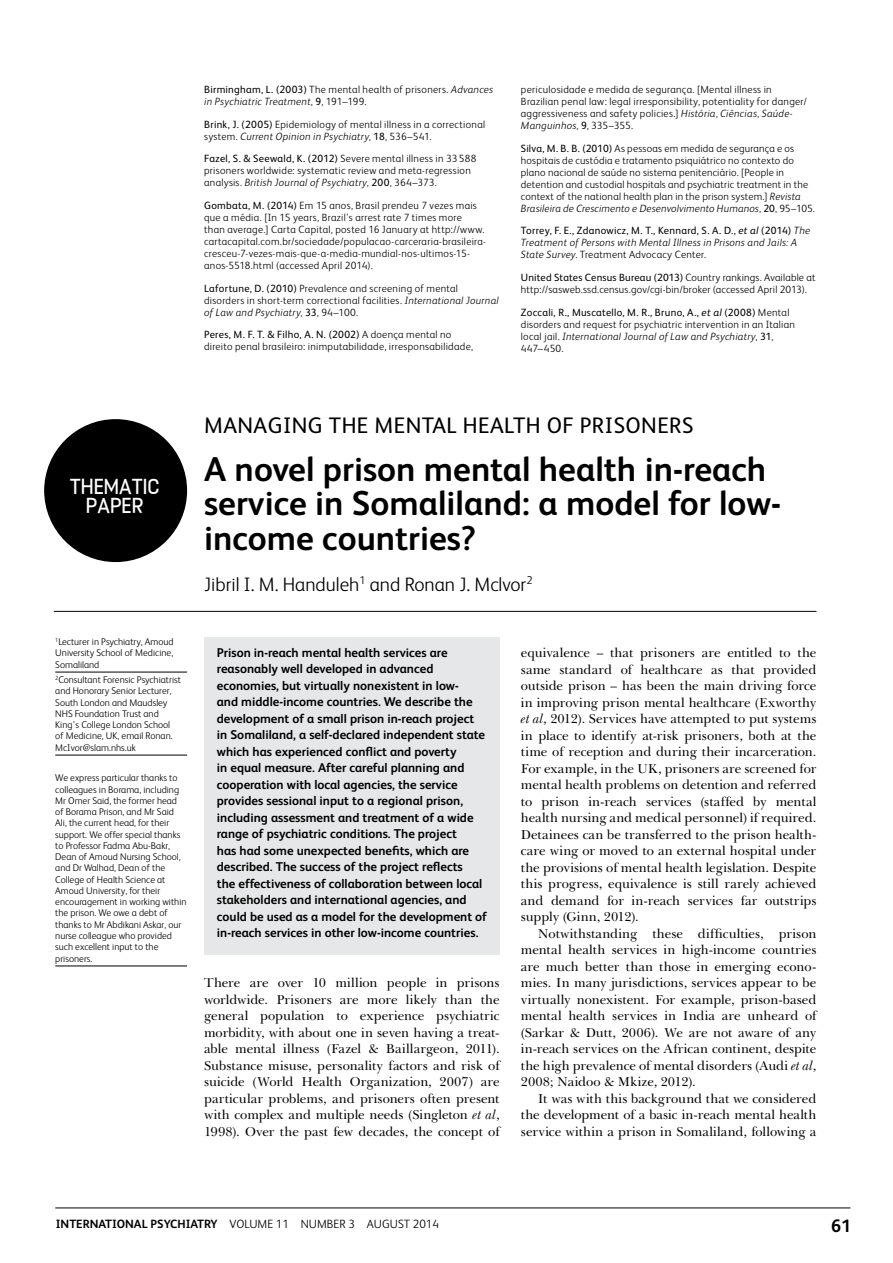
<style>
.page{position:relative;width:893px;height:1263px;background:#fff}
.page>*{position:absolute;margin:0;border:0;box-sizing:border-box;transform-origin:0 0}
.t1{font:700 34.5px/34.5px "FS Albert";color:#000}
.t2{font:24.3px/19.5px "FS Dillonv 1.01";color:#fff;text-align:center}
.t3{font:22.5px "FS Albert";letter-spacing:.02em;color:#000}
.t4{font:300 19.5px "FS Albert";color:#000}
.t5{font:700 18px "FS Albert";color:#000}
.t6{font:13.2px/16.5px "Baskerville BT";letter-spacing:-.005em;color:#000;text-align:justify}
.t7{font:700 12.75px/16.5px "FS Albert";color:#000}
.t8{font:300 12px "FS Albert";color:#000}
.t9{font:300 10.5px/12px "FS Albert";letter-spacing:.025em;color:#000}
.t10{font:italic 300 10.5px/12px "FS Albert";letter-spacing:.02em;color:#000}
.t11{font:300 9.75px/11.2px "FS Albert";color:#000}
.s1{font-weight:400}
.s2{font-style:italic}
.s3{font-weight:400;font-style:normal}
.s4{font-style:normal}
.s5{font-weight:400;font-style:italic}
.s6{font-weight:700}
</style>
<div class="page">
<hr style="left:55px;top:1208px;width:795px;height:1px;background:#000">
<div style="left:204px;top:638px;width:296px;height:317px;background:#e6e7e8"></div>
<hr style="left:55px;top:672px;width:132px;height:1px;background:#000">
<hr style="left:55px;top:755px;width:132px;height:1px;background:#000">
<div style="left:44px;top:419px;width:143px;height:143px;background:#000;border-radius:50%"></div>
<hr style="left:54px;top:611px;width:762px;height:1px;background:#000">
<hr style="left:55px;top:966px;width:132px;height:1px;background:#000">
<p class="t9" style="left:204px;top:83px;width:290px"><span class="s1">Birmingham, L. (2003)</span> The mental health of prisoners. <span class="s2">Advances in Psychiatric Treatment</span>, <span class="s1">9</span>, 191–199.</p>
<p class="t9" style="left:204px;top:118px;width:283px"><span class="s1">Brink, J. (2005)</span> Epidemiology of mental illness in a correctional system. <span class="s2">Current Opinion in Psychiatry</span>, <span class="s1">18</span>, 536–541.</p>
<p class="t9" style="left:204px;top:152px;width:274px"><span class="s1">Fazel, S. &amp; Seewald, K. (2012)</span> Severe mental illness in 33 588 prisoners worldwide: systematic review and meta-regression analysis. <span class="s2">British Journal of Psychiatry</span>, <span class="s1">200</span>, 364–373.</p>
<p class="t9" style="left:204px;top:199px;width:283px"><span class="s1">Gombata, M. (2014)</span> Em 15 anos, Brasil prendeu 7 vezes mais que a média. [In 15 years, Brazil’s arrest rate 7 times more<br>than average.] Carta Capital, posted 16 January at http://www. cartacapital.com.br/sociedade/populacao-carceraria-brasileira&shy;cresceu-7-vezes-mais-que-a-media-mundial-nos-ultimos-15- anos-5518.html (accessed April 2014).</p>
<p class="t9" style="left:204px;top:282px;width:296px"><span class="s1">Lafortune, D. (2010)</span> Prevalence and screening of mental disorders in short-term correctional facilities. <span class="s2">International Journal of Law and Psychiatry</span>, <span class="s1">33</span>, 94–100.</p>
<p class="t9" style="left:204px;top:328px;width:270px"><span class="s1">Peres, M. F. T. &amp; Filho, A. N. (2002)</span> A doença mental no direito penal brasileiro: inimputabilidade, irresponsabilidade,</p>
<p class="t9" style="left:521px;top:83px;width:288px">periculosidade e medida de segurança. [Mental illness in Brazilian penal law: legal irresponsibility, potentiality for danger/ aggressiveness and safety policies.] <span class="s2">História, Ciências, Saúde-Manguinhos</span>, <span class="s1">9</span>, 335–355.</p>
<p class="t9" style="left:521px;top:142px;width:296px"><span class="s1">Silva, M. B. B. (2010)</span> As pessoas em medida de segurança e os hospitais de custódia e tratamento psiquiátrico no contexto do plano nacional de saúde no sistema penitenciário. [People in detention and custodial hospitals and psychiatric treatment in the context of the national health plan in the prison system.] <span class="s2">Revista Brasileira de Crescimento e Desenvolvimento Humanos</span>, <span class="s1">20</span>, 95–105.</p>
<p class="t10" style="left:521px;top:224px;width:291px"><span class="s3">Torrey, F. E., Zdanowicz, M. T., Kennard, S. A. D.,</span> <span class="s1">et al</span> <span class="s3">(2014)</span> The<br>Treatment of Persons with Mental Illness in Prisons and Jails: A<br>State Survey<span class="s4">. Treatment Advocacy Center.</span></p>
<p class="t9" style="left:521px;top:271px;width:296px"><span class="s1">United States Census Bureau (2013)</span> Country rankings. Available at http://sasweb.ssd.census.gov/cgi-bin/broker (accessed April 2013).</p>
<p class="t9" style="left:521px;top:306px;width:276px"><span class="s1">Zoccali, R., Muscatello, M. R., Bruno, A.,</span> <span class="s5">et al</span> <span class="s1">(2008)</span> Mental disorders and request for psychiatric intervention in an Italian local jail. <span class="s2">International Journal of Law and Psychiatry</span>, <span class="s1">31</span>, 447–450.</p>
<h2 class="t2" style="left:70px;top:475px;width:91px">THEMATIC<br>PAPER</h2>
<h3 class="t3" style="left:204px;top:411px;width:491px">MANAGING THE MENTAL HEALTH OF PRISONERS</h3>
<h1 class="t1" style="left:204px;top:450px;width:578px">A novel prison mental health in-reach service in Somaliland: a model for low&shy;income countries?</h1>
<h3 class="t4" style="left:204px;top:571px;width:330px">Jibril I. M. Handuleh<sup>1</sup> and Ronan J. Mclvor<sup>2</sup></h3>
<p class="t11" style="left:55px;top:636px;width:120px;text-align:justify"><sup>1</sup>Lecturer in Psychiatry, Amoud University School of Medicine, Somaliland</p>
<p class="t11" style="left:55px;top:674px;width:127px"><sup>2</sup>Consultant Forensic Psychiatrist and Honorary Senior Lecturer,<br>South London and Maudsley<br>NHS Foundation Trust and<br>King’s College London School of Medicine, UK, email Ronan.<br>McIvor@slam.nhs.uk</p>
<p class="t11" style="left:55px;top:772px;width:133px">We express particular thanks to colleagues in Borama, including<br>Mr Omer Said, the former head of Borama Prison, and Mr Said<br>Ali, the current head, for their support. We offer special thanks to Professor Fadma Abu-Bakr,<br>Dean of Amoud Nursing School, and Dr Walhad, Dean of the<br>College of Health Science at<br>Amoud University, for their encouragement in working within the prison. We owe a debt of thanks to Mr Abdikani Askar, our nurse colleague who provided such excellent input to the prisoners.</p>
<p class="t7" style="left:217px;top:644px;width:272px">Prison in-reach mental health services are reasonably well developed in advanced economies, but virtually nonexistent in low-<br>and middle-income countries. We describe the development of a small prison in-reach project in Somaliland, a self-declared independent state which has experienced conflict and poverty<br>in equal measure. After careful planning and cooperation with local agencies, the service provides sessional input to a regional prison, including assessment and treatment of a wide range of psychiatric conditions. The project<br>has had some unexpected benefits, which are described. The success of the project reflects<br>the effectiveness of collaboration between local stakeholders and international agencies, and could be used as a model for the development of in-reach services in other low-income countries.</p>
<p class="t6" style="left:204px;top:974px;width:297px">There are over 10 million people in prisons worldwide. Prisoners are more likely than the general population to experience psychiatric morbidity, with about one in seven having a treat&shy;able mental illness (Fazel &amp; Baillargeon, 2011).<br>Substance misuse, personality factors and risk of suicide (World Health Organization, 2007) are particular problems, and prisoners often present with complex and multiple needs (Singleton <span class="s2">et al</span>, 1998). Over the past few decades, the concept of</p>
<p class="t6" style="left:521px;top:645px;width:297px">equivalence – that prisoners are entitled to the same standard of healthcare as that provided outside prison – has been the main driving force in improving prison mental healthcare (Exworthy <span class="s2">et al</span>, 2012). Services have attempted to put systems in place to identify at-risk prisoners, both at the time of reception and during their incarceration.<br>For example, in the UK, prisoners are screened for mental health problems on detention and referred to prison in-reach services (staffed by mental health nursing and medical personnel) if required.<br>Detainees can be transferred to the prison health&shy;care wing or moved to an external hospital under the provisions of mental health legislation. Despite this progress, equivalence is still rarely achieved and demand for in-reach services far outstrips supply (Ginn, 2012).</p>
<p class="t6" style="left:521px;top:925px;width:297px;text-indent:17px">Notwithstanding these difficulties, prison mental health services in high-income countries are much better than those in emerging econo&shy;mies. In many jurisdictions, services appear to be virtually nonexistent. For example, prison-based mental health services in India are unheard of (Sarkar &amp; Dutt, 2006). We are not aware of any in-reach services on the African continent, despite the high prevalence of mental disorders (Audi <span class="s2">et al</span>, 2008; Naidoo &amp; Mkize, 2012).</p>
<p class="t6" style="left:521px;top:1090px;width:297px;text-indent:17px">It was with this background that we considered the development of a basic in-reach mental health service within a prison in Somaliland, following a</p>
<p class="t8" style="left:56px;top:1215px;width:385px"><span class="s6">INTERNATIONAL PSYCHIATRY</span> VOLUME 11 NUMBER 3 AUGUST 2014</p>
<h3 class="t5" style="left:831px;top:1214px;width:22px">61</h3>
</div>
